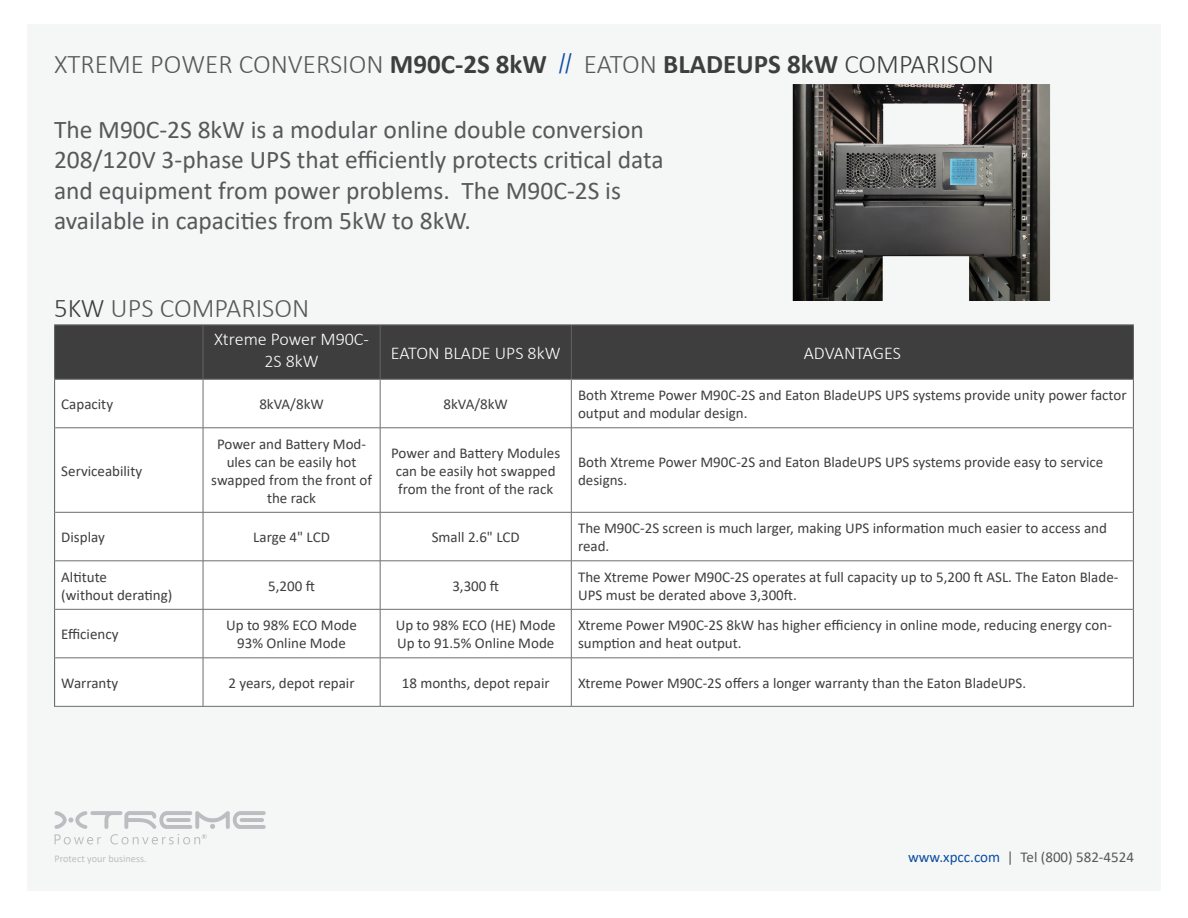
<style>
.page{position:relative;width:1188px;height:918px;background:#fff}
.page>*{position:absolute;margin:0;border:0;box-sizing:border-box;transform-origin:0 0}
.t1{font:300 27px "Calibri";color:#57585a}
.t2{font:25.5px/30.6px "Calibri";color:#57585a}
.t3{font:300 18px/21.6px "Calibri";color:#fff;text-align:center}
.t4{font:15px/18px "Calibri";color:#3e3e3f}
.t5{font:15px "Calibri";color:#57585a}
.t6{font:10.2px "Calibri";color:#bcbdc0}
.s1{font-weight:700;color:#3e3e3f}
.s2{font-family:"Arial Narrow";font-weight:400;color:#0d4da1}
.s3{color:#3e3e3f}
.s4{color:#0d4da1}
</style>
<div class="page">
<div style="left:27px;top:25px;width:1134px;height:866px;background:#f5f7f7"></div>
<div style="left:55px;top:325px;width:1078px;height:54px;background:#3e3e3f"></div>
<div style="left:55px;top:380px;width:1078px;height:326px;background:#fff"></div>
<hr style="left:54px;top:324px;width:149px;height:1px;background:#636366">
<hr style="left:54px;top:325px;width:1px;height:54px;background:#636366">
<hr style="left:203px;top:324px;width:177px;height:1px;background:#636366">
<hr style="left:380px;top:324px;width:191px;height:1px;background:#636366">
<hr style="left:571px;top:324px;width:563px;height:1px;background:#636366">
<hr style="left:1133px;top:325px;width:1px;height:54px;background:#636366">
<hr style="left:203px;top:325px;width:1px;height:54px;background:#636366">
<hr style="left:380px;top:325px;width:1px;height:54px;background:#636366">
<hr style="left:571px;top:325px;width:1px;height:54px;background:#636366">
<hr style="left:54px;top:379px;width:149px;height:1px;background:#6c6d70">
<hr style="left:54px;top:380px;width:1px;height:48px;background:#6c6d70">
<hr style="left:203px;top:379px;width:177px;height:1px;background:#6c6d70">
<hr style="left:380px;top:379px;width:191px;height:1px;background:#6c6d70">
<hr style="left:571px;top:379px;width:563px;height:1px;background:#6c6d70">
<hr style="left:1133px;top:380px;width:1px;height:48px;background:#6c6d70">
<hr style="left:54px;top:428px;width:1px;height:84px;background:#6c6d70">
<hr style="left:1133px;top:428px;width:1px;height:84px;background:#6c6d70">
<hr style="left:54px;top:512px;width:1px;height:49px;background:#6c6d70">
<hr style="left:1133px;top:512px;width:1px;height:49px;background:#6c6d70">
<hr style="left:54px;top:561px;width:1px;height:48px;background:#6c6d70">
<hr style="left:1133px;top:561px;width:1px;height:48px;background:#6c6d70">
<hr style="left:54px;top:609px;width:1px;height:49px;background:#6c6d70">
<hr style="left:1133px;top:609px;width:1px;height:49px;background:#6c6d70">
<hr style="left:54px;top:658px;width:1px;height:48px;background:#6c6d70">
<hr style="left:1133px;top:658px;width:1px;height:48px;background:#6c6d70">
<hr style="left:203px;top:380px;width:1px;height:48px;background:#6c6d70">
<hr style="left:380px;top:380px;width:1px;height:48px;background:#6c6d70">
<hr style="left:571px;top:380px;width:1px;height:48px;background:#6c6d70">
<hr style="left:55px;top:428px;width:148px;height:1px;background:#6c6d70">
<hr style="left:203px;top:428px;width:177px;height:1px;background:#6c6d70">
<hr style="left:203px;top:428px;width:1px;height:84px;background:#6c6d70">
<hr style="left:380px;top:428px;width:191px;height:1px;background:#6c6d70">
<hr style="left:380px;top:428px;width:1px;height:84px;background:#6c6d70">
<hr style="left:571px;top:428px;width:562px;height:1px;background:#6c6d70">
<hr style="left:571px;top:428px;width:1px;height:84px;background:#6c6d70">
<hr style="left:55px;top:512px;width:148px;height:1px;background:#6c6d70">
<hr style="left:203px;top:512px;width:177px;height:1px;background:#6c6d70">
<hr style="left:203px;top:512px;width:1px;height:49px;background:#6c6d70">
<hr style="left:380px;top:512px;width:191px;height:1px;background:#6c6d70">
<hr style="left:380px;top:512px;width:1px;height:49px;background:#6c6d70">
<hr style="left:571px;top:512px;width:562px;height:1px;background:#6c6d70">
<hr style="left:571px;top:512px;width:1px;height:49px;background:#6c6d70">
<hr style="left:55px;top:561px;width:148px;height:1px;background:#6c6d70">
<hr style="left:203px;top:561px;width:177px;height:1px;background:#6c6d70">
<hr style="left:203px;top:561px;width:1px;height:48px;background:#6c6d70">
<hr style="left:380px;top:561px;width:191px;height:1px;background:#6c6d70">
<hr style="left:380px;top:561px;width:1px;height:48px;background:#6c6d70">
<hr style="left:571px;top:561px;width:562px;height:1px;background:#6c6d70">
<hr style="left:571px;top:561px;width:1px;height:48px;background:#6c6d70">
<hr style="left:55px;top:609px;width:148px;height:1px;background:#6c6d70">
<hr style="left:203px;top:609px;width:177px;height:1px;background:#6c6d70">
<hr style="left:203px;top:610px;width:1px;height:48px;background:#6c6d70">
<hr style="left:380px;top:609px;width:191px;height:1px;background:#6c6d70">
<hr style="left:380px;top:610px;width:1px;height:48px;background:#6c6d70">
<hr style="left:571px;top:609px;width:562px;height:1px;background:#6c6d70">
<hr style="left:571px;top:610px;width:1px;height:48px;background:#6c6d70">
<hr style="left:55px;top:658px;width:148px;height:1px;background:#6c6d70">
<hr style="left:203px;top:658px;width:177px;height:1px;background:#6c6d70">
<hr style="left:203px;top:658px;width:1px;height:48px;background:#6c6d70">
<hr style="left:380px;top:658px;width:191px;height:1px;background:#6c6d70">
<hr style="left:380px;top:658px;width:1px;height:48px;background:#6c6d70">
<hr style="left:571px;top:658px;width:562px;height:1px;background:#6c6d70">
<hr style="left:571px;top:658px;width:1px;height:48px;background:#6c6d70">
<hr style="left:54px;top:706px;width:149px;height:1px;background:#6c6d70">
<hr style="left:203px;top:706px;width:177px;height:1px;background:#6c6d70">
<hr style="left:380px;top:706px;width:191px;height:1px;background:#6c6d70">
<hr style="left:571px;top:706px;width:563px;height:1px;background:#6c6d70">
<svg style="left:55px;top:811px;width:211px;height:33px"></svg>
<img style="left:792px;top:85px;width:259px;height:215px">
<p class="t1" style="left:54px;top:47px;width:941px">XTREME POWER CONVERSION <span class="s1">M90C-2S 8kW</span> <span class="s2">//</span> EATON <span class="s1">BLADEUPS 8kW</span> <span class="s3">COMPARISON</span></p>
<p class="t2" style="left:54px;top:113px;width:611px">The M90C-2S 8kW is a modular online double conversion 208/120V 3-phase UPS that efficiently protects critical data and equipment from power problems. The M90C-2S is available in capacities from 5kW to 8kW.</p>
<p class="t1" style="left:54px;top:291px;width:257px"><span class="s3">5KW</span> UPS COMPARISON</p>
<p class="t3" style="left:214px;top:328px;width:156px">Xtreme Power M90C-<br>2S 8kW</p>
<p class="t3" style="left:391px;top:342px;width:171px">EATON BLADE UPS 8kW</p>
<p class="t3" style="left:804px;top:342px;width:99px">ADVANTAGES</p>
<p class="t4" style="left:61px;top:395px;width:53px">Capacity</p>
<p class="t4" style="left:259px;top:395px;width:66px">8kVA/8kW</p>
<p class="t4" style="left:444px;top:395px;width:66px">8kVA/8kW</p>
<p class="t4" style="left:578px;top:386px;width:550px">Both Xtreme Power M90C-2S and Eaton BladeUPS UPS systems provide unity power factor output and modular design.</p>
<p class="t4" style="left:61px;top:461px;width:82px">Serviceability</p>
<p class="t4" style="left:211px;top:434px;width:162px;text-align:center">Power and Battery Mod&shy;ules can be easily hot swapped from the front of the rack</p>
<p class="t4" style="left:391px;top:443px;width:171px;text-align:center">Power and Battery Modules can be easily hot swapped from the front of the rack</p>
<p class="t4" style="left:578px;top:452px;width:527px">Both Xtreme Power M90C-2S and Eaton BladeUPS UPS systems provide easy to service designs.</p>
<p class="t4" style="left:61px;top:528px;width:45px">Display</p>
<p class="t4" style="left:253px;top:528px;width:78px">Large 4" LCD</p>
<p class="t4" style="left:432px;top:528px;width:90px">Small 2.6" LCD</p>
<p class="t4" style="left:578px;top:519px;width:530px">The M90C-2S screen is much larger, making UPS information much easier to access and read.</p>
<p class="t4" style="left:61px;top:567px;width:47px">Altitute</p>
<p class="t4" style="left:61px;top:585px;width:112px">(without derating)</p>
<p class="t4" style="left:268px;top:576px;width:48px">5,200 ft</p>
<p class="t4" style="left:452px;top:576px;width:48px">3,300 ft</p>
<p class="t4" style="left:578px;top:567px;width:542px">The Xtreme Power M90C-2S operates at full capacity up to 5,200 ft ASL. The Eaton Blade-<br>UPS must be derated above 3,300ft.</p>
<p class="t4" style="left:61px;top:625px;width:59px">Efficiency</p>
<p class="t4" style="left:226px;top:616px;width:132px;text-align:center">Up to 98% ECO Mode<br>93% Online Mode</p>
<p class="t4" style="left:396px;top:616px;width:161px">Up to 98% ECO (HE) Mode<br>Up to 91.5% Online Mode</p>
<p class="t4" style="left:578px;top:616px;width:535px">Xtreme Power M90C-2S 8kW has higher efficiency in online mode, reducing energy con&shy;sumption and heat output.</p>
<p class="t4" style="left:61px;top:673px;width:58px">Warranty</p>
<p class="t4" style="left:229px;top:673px;width:128px">2 years, depot repair</p>
<p class="t4" style="left:402px;top:673px;width:149px">18 months, depot repair</p>
<p class="t4" style="left:578px;top:673px;width:450px">Xtreme Power M90C-2S offers a longer warranty than the Eaton BladeUPS.</p>
<p class="t6" style="left:55px;top:851px;width:94px">Protect your business.</p>
<p class="t5" style="left:908px;top:846px;width:227px"><span class="s4">www.xpcc.com</span> | Tel (800) 582-4524</p>
</div>
